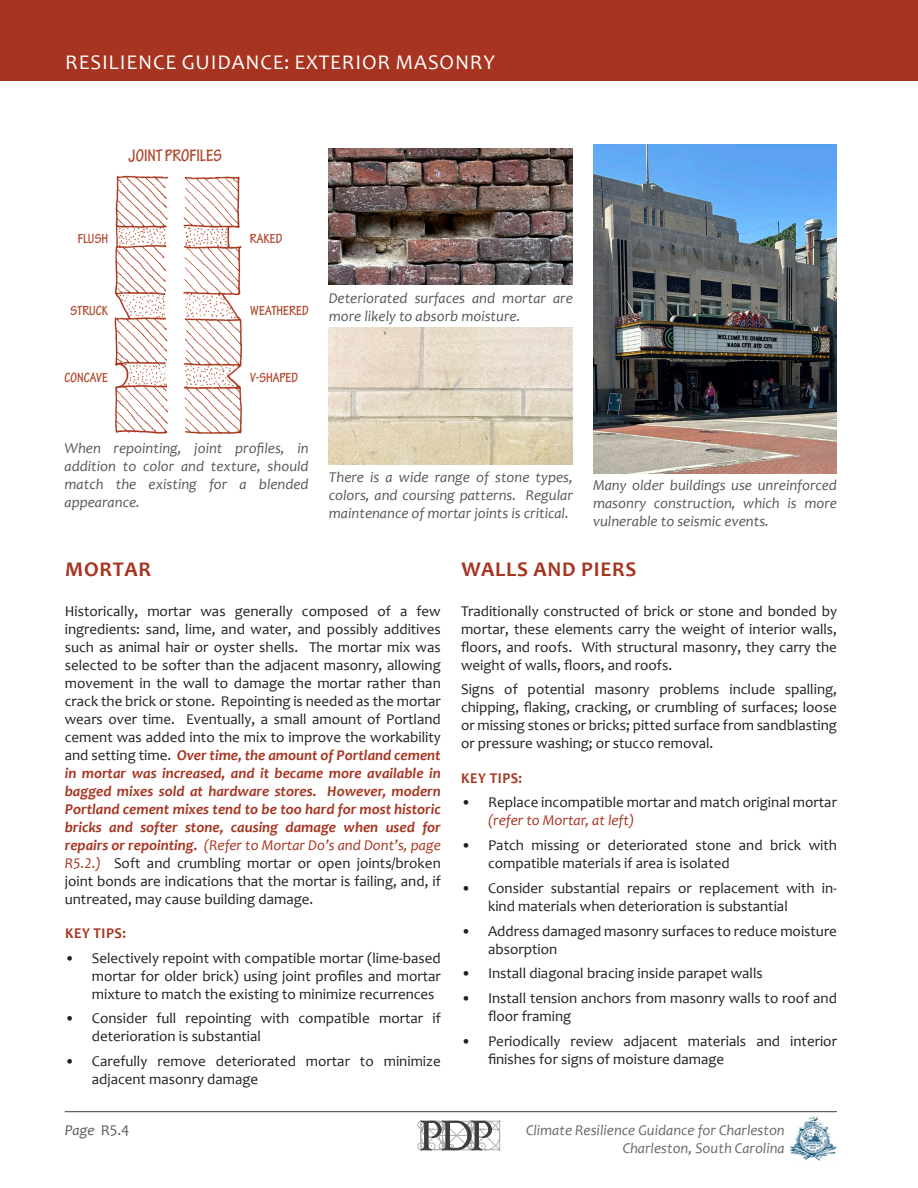
<style>
.page{position:relative;width:918px;height:1188px;background:#fff}
.page>*{position:absolute;margin:0;border:0;box-sizing:border-box;transform-origin:0 0}
.t1{font:21px "Candara";letter-spacing:.04em;color:#fff}
.t2{font:700 21px "Candara";letter-spacing:.04em;color:#a73420}
.t3{font:700 condensed 18px "Tekton Pro";color:#ae462b;scale:.95 1}
.t4{font:15px/18px "Candara";color:#231f20}
.t5{font:italic 15px/18px "Candara";color:#57585a;text-align:justify}
.t6{font:italic 15px/18px "Candara";color:#69696c;text-align:right}
.t7{font:italic 15px "Candara";color:#a73420}
.t8{font:700 15px "Candara";letter-spacing:.04em;color:#a73420;scale:.95 1}
.t9{font:700 condensed 14.25px "Tekton Pro";color:#ae462b;scale:.95 1}
.s1{font-weight:700;font-style:italic;color:#a73420}
.s2{font-style:italic;color:#a73420}
.s3{font-style:normal}
</style>
<div class="page">
<hr style="left:65px;top:1111px;width:772px;height:1px;background:#3e3e3f">
<svg style="left:417px;top:1120px;width:84px;height:31px"></svg>
<img style="left:790px;top:1116px;width:47px;height:44px">
<div style="left:0;top:0;width:918px;height:81px;background:#a73420"></div>
<img style="left:329px;top:148px;width:244px;height:137px">
<img style="left:593px;top:145px;width:244px;height:328px">
<img style="left:114px;top:175px;width:129px;height:260px">
<img style="left:329px;top:327px;width:244px;height:137px">
<h1 class="t1" style="left:65px;top:49px;width:431px">RESILIENCE GUIDANCE: EXTERIOR MASONRY</h1>
<p class="t3" style="left:129px;top:145px;width:100px">JOINT PROFILES</p>
<p class="t9" style="left:78px;top:231px;width:34px">FLUSH</p>
<p class="t9" style="left:250px;top:231px;width:36px">RAKED</p>
<p class="t9" style="left:70px;top:302px;width:41px">STRUCK</p>
<p class="t9" style="left:250px;top:302px;width:63px">WEATHERED</p>
<p class="t5" style="left:329px;top:289px;width:246px">Deteriorated surfaces and mortar are more likely to absorb moisture.</p>
<p class="t9" style="left:65px;top:369px;width:48px">CONCAVE</p>
<p class="t9" style="left:250px;top:369px;width:52px">V-SHAPED</p>
<p class="t5" style="left:65px;top:439px;width:246px">When repointing, joint profiles, in addition to color and texture, should match the existing for a blended appearance.</p>
<p class="t5" style="left:329px;top:468px;width:245px">There is a wide range of stone types, colors, and coursing patterns. Regular maintenance of mortar joints is critical.</p>
<p class="t5" style="left:593px;top:476px;width:245px">Many older buildings use unreinforced masonry construction, which is more vulnerable to seismic events.</p>
<h1 class="t2" style="left:65px;top:556px;width:87px">MORTAR</h1>
<p class="t4" style="left:65px;top:601px;width:378px;text-align:justify">Historically, mortar was generally composed of a few ingredients: sand, lime, and water, and possibly additives such as animal hair or oyster shells. The mortar mix was selected to be softer than the adjacent masonry, allowing movement in the wall to damage the mortar rather than crack the brick or stone. Repointing is needed as the mortar wears over time. Eventually, a small amount of Portland cement was added into the mix to improve the workability and setting time. <span class="s1">Over time, the amount of Portland cement in mortar was increased, and it became more available in bagged mixes sold at hardware stores. However, modern Portland cement mixes tend to be too hard for most historic bricks and softer stone, causing damage when used for repairs or repointing.</span> <span class="s2">(Refer to Mortar Do’s and Dont’s, page R5.2.)</span> Soft and crumbling mortar or open joints/broken joint bonds are indications that the mortar is failing, and, if untreated, may cause building damage.</p>
<p class="t8" style="left:65px;top:924px;width:66px">KEY TIPS:</p>
<p class="t4" style="left:92px;top:949px;width:350px;text-align:justify;text-indent:-27px">• Selectively repoint with compatible mortar (lime-based mortar for older brick) using joint profiles and mortar mixture to match the existing to minimize recurrences</p>
<p class="t4" style="left:92px;top:1009px;width:350px;text-indent:-27px">• Consider full repointing with compatible mortar if deterioration is substantial</p>
<p class="t4" style="left:92px;top:1052px;width:350px;text-indent:-27px">• Carefully remove deteriorated mortar to minimize adjacent masonry damage</p>
<p class="t5" style="left:65px;top:1121px;width:66px">Page <span class="s3">R5.4</span></p>
<h1 class="t2" style="left:461px;top:556px;width:177px">WALLS AND PIERS</h1>
<p class="t4" style="left:461px;top:602px;width:377px;text-align:justify">Traditionally constructed of brick or stone and bonded by mortar, these elements carry the weight of interior walls, floors, and roofs. With structural masonry, they carry the weight of walls, floors, and roofs.</p>
<p class="t4" style="left:461px;top:680px;width:378px;text-align:justify">Signs of potential masonry problems include spalling, chipping, flaking, cracking, or crumbling of surfaces; loose or missing stones or bricks; pitted surface from sandblasting or pressure washing; or stucco removal.</p>
<p class="t8" style="left:461px;top:769px;width:66px">KEY TIPS:</p>
<p class="t4" style="left:461px;top:793px;width:377px">• Replace incompatible mortar and match original mortar</p>
<p class="t7" style="left:488px;top:811px;width:148px">(refer to Mortar, at left)</p>
<p class="t4" style="left:488px;top:836px;width:350px;text-indent:-27px">• Patch missing or deteriorated stone and brick with compatible materials if area is isolated</p>
<p class="t4" style="left:488px;top:879px;width:350px;text-indent:-27px">• Consider substantial repairs or replacement with in&shy;kind materials when deterioration is substantial</p>
<p class="t4" style="left:488px;top:922px;width:350px;text-indent:-27px">• Address damaged masonry surfaces to reduce moisture absorption</p>
<p class="t4" style="left:461px;top:964px;width:303px">• Install diagonal bracing inside parapet walls</p>
<p class="t4" style="left:488px;top:989px;width:350px;text-indent:-27px">• Install tension anchors from masonry walls to roof and floor framing</p>
<p class="t4" style="left:488px;top:1032px;width:350px;text-indent:-27px">• Periodically review adjacent materials and interior finishes for signs of moisture damage</p>
<p class="t6" style="left:526px;top:1121px;width:260px">Climate Resilience Guidance for Charleston<br>Charleston, South Carolina</p>
</div>
